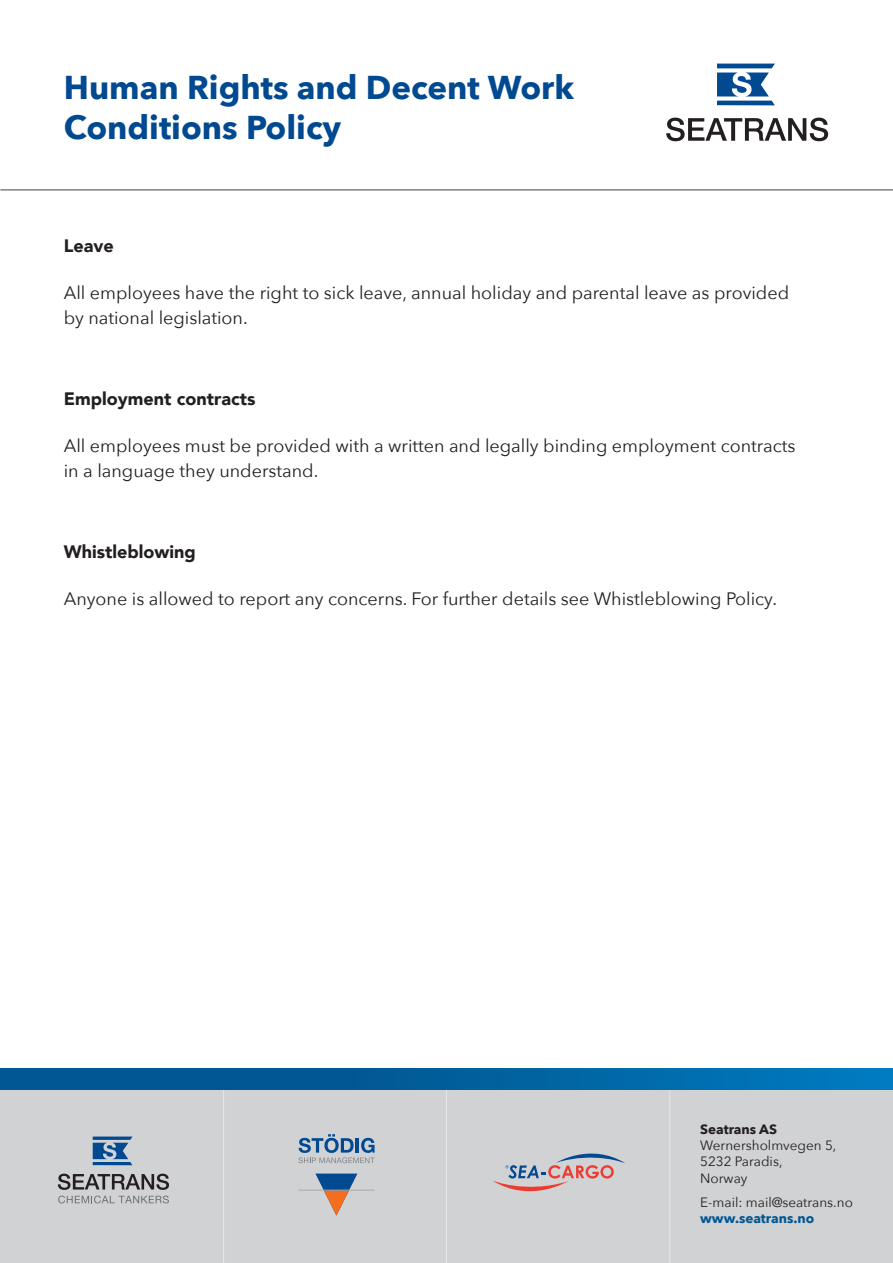
<style>
.page{position:relative;width:893px;height:1263px;background:#fff}
.page>*{position:absolute;margin:0;border:0;box-sizing:border-box;transform-origin:0 0}
.Heading{font:700 33px/39.6px "Avenir Next";color:#014990}
.Text{font:18px/25.5px "Avenir Next";color:#231f20}
.Bold_text{font:900 18px "Avenir";color:#231f20}
.t1{font:13.5px/16.2px "Avenir Next";color:#231f20}
.t2{font:700 13.5px "Avenir Next";color:#015793}
.t3{font:700 13.5px "Avenir Next";color:#231f20}
</style>
<div class="page">
<div style="left:0;top:1089px;width:893px;height:174px;background:#d1d2d4"></div>
<svg style="left:666px;top:118px;width:162px;height:23px"></svg>
<svg style="left:717px;top:64px;width:58px;height:41px"></svg>
<svg style="left:492px;top:1153px;width:133px;height:38px"></svg>
<svg style="left:58px;top:1174px;width:111px;height:29px"></svg>
<svg style="left:93px;top:1136px;width:40px;height:29px"></svg>
<svg style="left:315px;top:1173px;width:42px;height:42px"></svg>
<hr style="left:298px;top:1190px;width:77px;height:1px;background:#a8a9ad">
<svg style="left:298px;top:1134px;width:77px;height:29px"></svg>
<hr style="left:223px;top:1089px;width:1px;height:174px;background:#e6e7e9">
<hr style="left:446px;top:1089px;width:1px;height:174px;background:#e6e7e9">
<hr style="left:669px;top:1089px;width:1px;height:174px;background:#e6e7e9">
<svg style="left:0;top:1068px;width:893px;height:21px;background:#0062a0"></svg>
<hr style="left:0;top:189px;width:893px;height:2px;background:#808285">
<p class="Heading" style="left:64px;top:67px;width:512px">Human Rights and Decent Work<br>Conditions Policy</p>
<p class="Bold_text" style="left:64px;top:230px;width:52px">Leave</p>
<p class="Text" style="left:64px;top:279px;width:727px">All employees have the right to sick leave, annual holiday and parental leave as provided by national legislation.</p>
<p class="Bold_text" style="left:64px;top:383px;width:193px">Employment contracts</p>
<p class="Text" style="left:64px;top:432px;width:733px">All employees must be provided with a written and legally binding employment contracts in a language they understand.</p>
<p class="Bold_text" style="left:64px;top:536px;width:134px">Whistleblowing</p>
<p class="Text" style="left:64px;top:585px;width:715px">Anyone is allowed to report any concerns. For further details see Whistleblowing Policy.</p>
<p class="t3" style="left:700px;top:1117px;width:78px">Seatrans AS</p>
<p class="t1" style="left:700px;top:1137px;width:138px">Wernersholmvegen 5,<br>5232 Paradis,<br>Norway</p>
<p class="t1" style="left:700px;top:1194px;width:154px">E-mail: mail@seatrans.no</p>
<p class="t2" style="left:700px;top:1207px;width:116px">www.seatrans.no</p>
</div>
